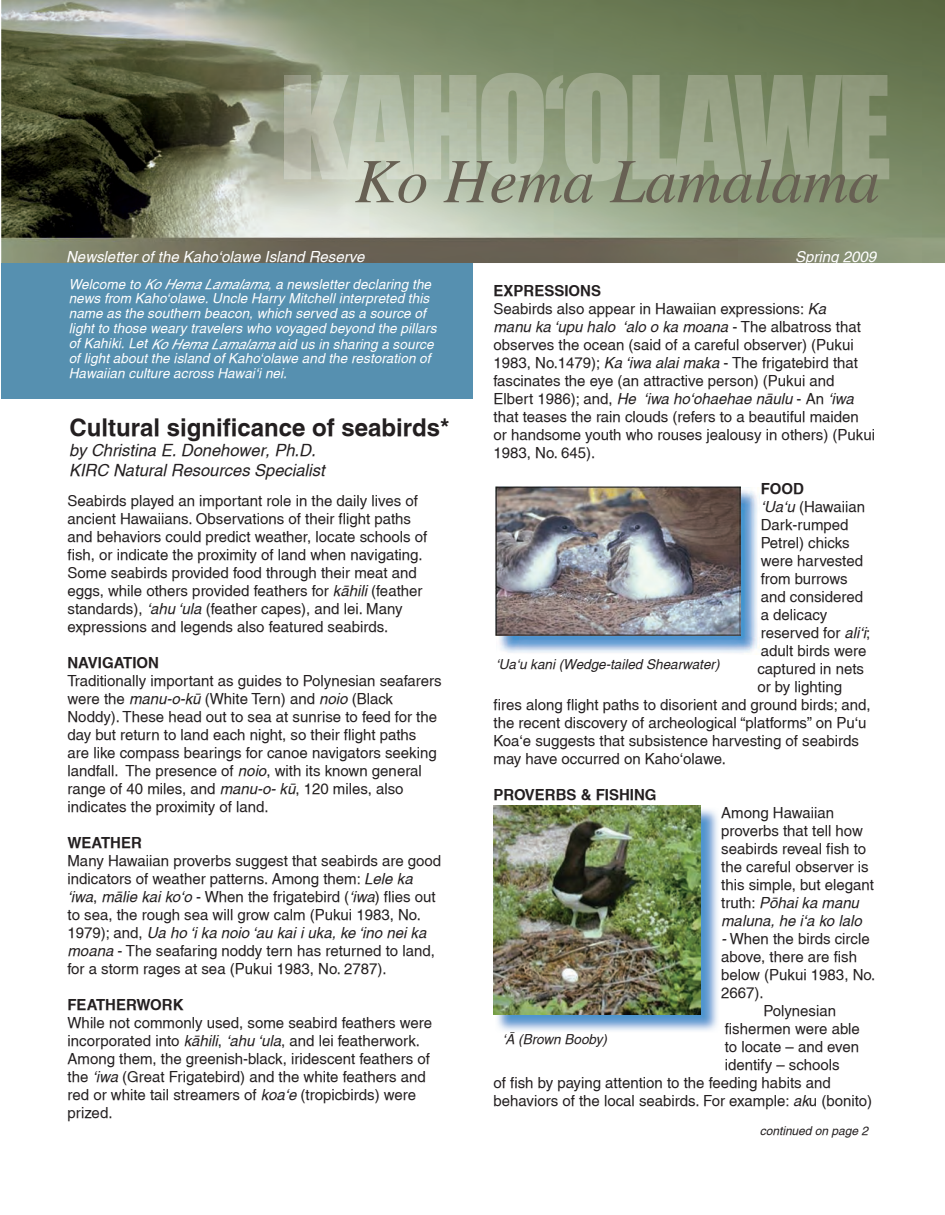
<style>
.page{position:relative;width:945px;height:1215px;background:#fff}
.page>*{position:absolute;margin:0;border:0;box-sizing:border-box;transform-origin:0 0}
.t1{font:italic 63px "Hwn Time";color:#676053}
.t2{font:700 24px "Hwn Helv";color:#231f20}
.t3{font:italic 16.5px/19.8px "Hwn Helv";color:#231f20}
.t4{font:15px/18px "Hawn Helv";color:#231f20}
.t5{font:700 15px "Hawn Helv";color:#231f20}
.t6{font:italic 15px "Hwn Helv";color:#fff}
.t7{font:italic 13.5px/15px "Hwn Helv";letter-spacing:.005em;color:#fff}
.t8{font:italic 13.5px "Hawn Helv";color:#231f20}
.t9{font:italic 12px "Hawn Helv";color:#231f20}
.s1{font-weight:700}
.s2{font-style:italic}
</style>
<div class="page">
<img style="left:1px;top:0;width:944px;height:263px">
<div style="left:1px;top:264px;width:471px;height:135px;background:#5690b0"></div>
<img style="left:284px;top:73px;width:605px;height:109px">
<img style="left:499px;top:488px;width:260px;height:165px">
<img style="left:495px;top:486px;width:245px;height:150px">
<img style="left:495px;top:809px;width:223px;height:222px">
<img style="left:494px;top:806px;width:207px;height:208px">
<h1 class="t1" style="left:355px;top:147px;width:526px">Ko Hema Lamalama</h1>
<p class="t6" style="left:66px;top:248px;width:300px">newsletter of the Kaho‘olawe Island Reserve</p>
<p class="t6" style="left:795px;top:248px;width:82px">spring 2009</p>
<p class="t7" style="left:69px;top:276px;width:370px">Welcome to KoHemaLamalama, a newsletter declaring the news from Kaho‘olawe. Uncle Harry mitchell interpreted this name as the southern beacon, which served as a source of light to those weary travelers who voyaged beyond the pillars of Kahiki. Let KoHemaLamalamaaid us in sharing a source of light about the island of Kaho‘olawe and the restoration of Hawaiian culture across Hawai‘i nei.</p>
<p class="t4" style="left:494px;top:281px;width:383px"><span class="s1">EXPRESSIONS<br></span>Seabirds also appear in Hawaiian expressions: <span class="s2">Ka<br>manu ka ‘upu halo ‘alo o ka moana</span> - The albatross that observes the ocean (said of a careful observer) (Pukui 1983, No.1479); <span class="s2">Ka ‘iwa alai maka</span> - The frigatebird that fascinates the eye (an attractive person) (Pukui and Elbert 1986); and, <span class="s2">He ‘iwa ho‘ohaehae näulu</span> - An <span class="s2">‘iwa </span>that teases the rain clouds (refers to a beautiful maiden or handsome youth who rouses jealousy in others) (Pukui 1983, No. 645).</p>
<p class="t5" style="left:761px;top:479px;width:45px">FOOD</p>
<p class="t4" style="left:761px;top:497px;width:106px"><span class="s2">‘Ua‘u</span> (Hawaiian</p>
<p class="t4" style="left:761px;top:515px;width:89px">Dark-rumped</p>
<p class="t4" style="left:761px;top:533px;width:90px">Petrel) chicks</p>
<p class="t4" style="left:761px;top:551px;width:104px">were harvested</p>
<p class="t4" style="left:761px;top:569px;width:88px">from burrows</p>
<p class="t4" style="left:761px;top:587px;width:104px">and considered</p>
<p class="t4" style="left:761px;top:605px;width:68px">a delicacy</p>
<p class="t4" style="left:761px;top:623px;width:111px">reserved for <span class="s2">ali‘i</span>;</p>
<p class="t4" style="left:761px;top:641px;width:107px">adult birds were</p>
<p class="t4" style="left:757px;top:659px;width:108px">captured in nets</p>
<p class="t4" style="left:757px;top:677px;width:86px">or by lighting</p>
<p class="t4" style="left:494px;top:695px;width:379px">fires along flight paths to disorient and ground birds; and,</p>
<p class="t4" style="left:494px;top:713px;width:375px">the recent discovery of archeological “platforms” on Pu‘u</p>
<p class="t4" style="left:494px;top:731px;width:367px">Koa‘e suggests that subsistence harvesting of seabirds</p>
<p class="t4" style="left:494px;top:749px;width:234px">may have occurred on Kaho‘olawe.</p>
<p class="t5" style="left:494px;top:785px;width:165px">PROVERBS &amp; FISHING</p>
<p class="t4" style="left:721px;top:803px;width:154px">Among Hawaiian proverbs that tell how seabirds reveal fish to the careful observer is this simple, but elegant truth: <span class="s2">Pöhai ka manu maluna, he i‘a ko lalo</span></p>
<p class="t4" style="left:721px;top:929px;width:150px"><span class="s2">-</span> When the birds circle</p>
<p class="t4" style="left:721px;top:947px;width:137px">above, there are fish</p>
<p class="t4" style="left:721px;top:965px;width:156px">below (Pukui 1983, No.</p>
<p class="t4" style="left:721px;top:983px;width:44px">2667).</p>
<p class="t4" style="left:764px;top:1001px;width:74px">Polynesian</p>
<p class="t4" style="left:725px;top:1019px;width:136px">fishermen were able</p>
<p class="t4" style="left:725px;top:1037px;width:136px">to locate – and even</p>
<p class="t4" style="left:725px;top:1055px;width:117px">identify – schools</p>
<p class="t4" style="left:494px;top:1073px;width:339px">of fish by paying attention to the feeding habits and</p>
<p class="t4" style="left:494px;top:1091px;width:380px">behaviors of the local seabirds. For example: <span class="s2">ak</span>u (bonito)</p>
<h2 class="t2" style="left:69px;top:413px;width:382px">Cultural significance of seabirds*</h2>
<p class="t3" style="left:69px;top:441px;width:257px">by Christina e. Donehower, Ph.D.<br>KIRC natural Resources specialist</p>
<p class="t4" style="left:68px;top:491px;width:361px">Seabirds played an important role in the daily lives of ancient Hawaiians. Observations of their flight paths and behaviors could predict weather, locate schools of fish, or indicate the proximity of land when navigating.<br>Some seabirds provided food through their meat and eggs, while others provided feathers for <span class="s2">kähili</span> (feather standards), <span class="s2">‘ahu ‘ula</span> (feather capes), and lei. Many expressions and legends also featured seabirds.</p>
<p class="t5" style="left:68px;top:653px;width:93px">NAVIGATION</p>
<p class="t4" style="left:68px;top:671px;width:376px">Traditionally important as guides to Polynesian seafarers were the <span class="s2">manu-o-kü</span> (White Tern) and <span class="s2">noio</span> (Black Noddy). These head out to sea at sunrise to feed for the day but return to land each night, so their flight paths are like compass bearings for canoe navigators seeking landfall. The presence of <span class="s2">noio</span>, with its known general range of 40 miles, and <span class="s2">manu-o- kü</span>, 120 miles, also indicates the proximity of land.</p>
<p class="t5" style="left:68px;top:833px;width:76px">WEATHER</p>
<p class="t4" style="left:68px;top:851px;width:375px">Many Hawaiian proverbs suggest that seabirds are good indicators of weather patterns. Among them: <span class="s2">Lele ka ‘iwa</span>, <span class="s2">mälie kai ko‘o</span> - When the frigatebird (<span class="s2">‘iwa</span>) flies out to sea, the rough sea will grow calm (Pukui 1983, No.<br>1979); and, <span class="s2">Ua ho ‘i ka noio ‘au kai i uka, ke ‘ino nei ka moana</span> - The seafaring noddy tern has returned to land, for a storm rages at sea (Pukui 1983, No. 2787).</p>
<p class="t5" style="left:68px;top:995px;width:118px">FEATHERWORK</p>
<p class="t4" style="left:68px;top:1013px;width:366px">While not commonly used, some seabird feathers were incorporated into <span class="s2">kähili</span>, <span class="s2">‘ahu ‘ula</span>, and lei featherwork.<br>Among them, the greenish-black, iridescent feathers of the <span class="s2">‘iwa</span> (Great Frigatebird) and the white feathers and red or white tail streamers of <span class="s2">koa‘e</span> (tropicbirds) were prized.</p>
<p class="t8" style="left:496px;top:656px;width:225px">‘Ua‘u kani (Wedge-tailed Shearwater)</p>
<p class="t8" style="left:502px;top:1032px;width:106px">‘Ä (Brown Booby)</p>
<p class="t9" style="left:760px;top:1124px;width:110px">continued on page 2</p>
</div>
